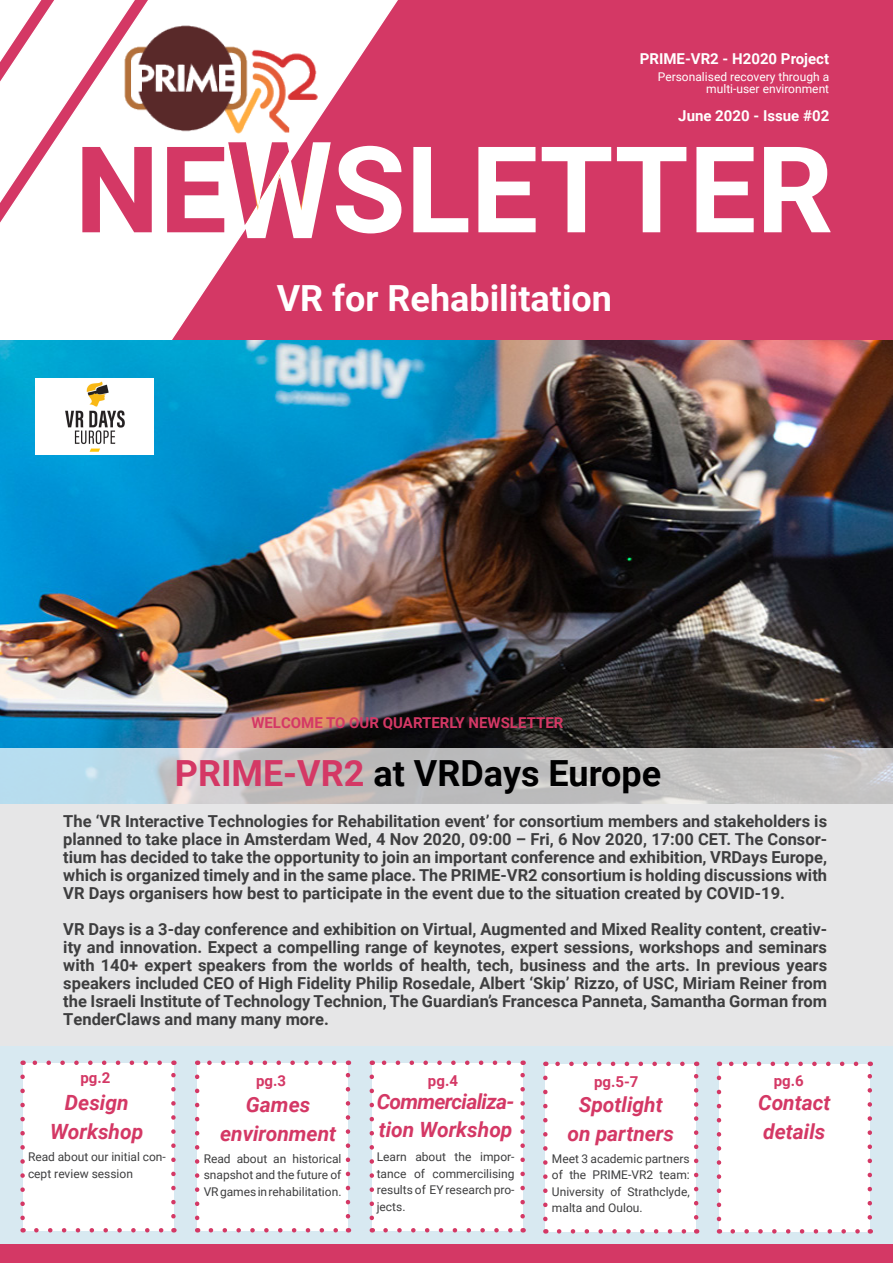
<style>
.page{position:relative;width:893px;height:1263px;background:#fff}
.page>*{position:absolute;margin:0;border:0;box-sizing:border-box;transform-origin:0 0}
.Cover_heading{font:700 120px "Roboto";color:#fff}
.Heading{font:700 36px "Roboto";color:#000001}
.Heading-2{font:700 36px "Roboto";color:#fff}
.Sub_heading{font:italic 700 21px "Roboto";color:#d43865}
.Sub_heading-2{font:italic 700 21px/28.5px "Roboto";letter-spacing:-.035em;color:#d43865}
.Small_Heading_black{font:700 16.5px/18px "Roboto";color:#3e3e3f;text-align:justify}
.Sub_heading_roboto{font:700 15px "Roboto";color:#fff}
.Sub_heading_roboto-2{font:700 15px "Roboto";color:#d43865}
.Sub_heading-3{font:700 15px "Roboto";color:#d43865}
.Main_text_black{font:12px/16.5px "Roboto";color:#3e3e3f;text-align:justify}
.Main_text_black-2{font:12px/12px "Roboto";color:#fff;text-align:right}
.s1{color:#d43865}
.s2{color:#fcad40}
</style>
<div class="page">
<div style="left:0;top:0;width:893px;height:361px;background:#d43865"></div>
<svg style="left:0;top:0;width:409px;height:341px"></svg>
<div style="left:0;top:1244px;width:893px;height:19px;background:#d43865"></div>
<div style="left:0;top:1018px;width:893px;height:226px;background:#d8e9f1"></div>
<img style="left:0;top:341px;width:893px;height:407px">
<svg style="left:0;top:748px;width:893px;height:298px;fill:#e6e6e7"></svg>
<div style="left:372px;top:1063px;width:151px;height:167px;background:#fff"></div>
<svg style="left:385px;top:1228px;width:131px;height:4px"></svg>
<svg style="left:381px;top:1060px;width:128px;height:5px"></svg>
<svg style="left:370px;top:1077px;width:4px;height:155px"></svg>
<svg style="left:520px;top:1060px;width:5px;height:156px"></svg>
<div style="left:23px;top:1063px;width:150px;height:167px;background:#fff"></div>
<svg style="left:36px;top:1228px;width:131px;height:4px"></svg>
<svg style="left:20px;top:1077px;width:5px;height:155px"></svg>
<svg style="left:171px;top:1060px;width:5px;height:156px"></svg>
<svg style="left:23px;top:1060px;width:137px;height:5px"></svg>
<img style="left:151px;top:25px;width:167px;height:109px">
<svg style="left:0;top:0;width:151px;height:227px"></svg>
<div style="left:197px;top:1063px;width:151px;height:167px;background:#fff"></div>
<svg style="left:211px;top:1228px;width:130px;height:4px"></svg>
<svg style="left:207px;top:1060px;width:127px;height:5px"></svg>
<svg style="left:195px;top:1077px;width:4px;height:155px"></svg>
<svg style="left:346px;top:1060px;width:4px;height:156px"></svg>
<div style="left:545px;top:1064px;width:151px;height:167px;background:#fff"></div>
<svg style="left:559px;top:1229px;width:130px;height:4px"></svg>
<svg style="left:555px;top:1061px;width:127px;height:5px"></svg>
<svg style="left:543px;top:1078px;width:5px;height:155px"></svg>
<svg style="left:694px;top:1061px;width:4px;height:156px"></svg>
<div style="left:719px;top:1064px;width:151px;height:167px;background:#fff"></div>
<svg style="left:733px;top:1229px;width:130px;height:4px"></svg>
<svg style="left:729px;top:1061px;width:127px;height:5px"></svg>
<svg style="left:717px;top:1078px;width:4px;height:155px"></svg>
<svg style="left:867px;top:1061px;width:5px;height:156px"></svg>
<img style="left:36px;top:378px;width:118px;height:77px">
<svg style="left:228px;top:142px;width:103px;height:96px"></svg>
<p class="Sub_heading_roboto" style="left:640px;top:48px;width:191px">PRIME-VR2 - H2020 Project</p>
<p class="Main_text_black-2" style="left:658px;top:70px;width:173px">Personalised recovery through a multi-user environment</p>
<p class="Sub_heading_roboto" style="left:678px;top:105px;width:152px">June 2020 - Issue #02</p>
<p class="Cover_heading" style="left:75px;top:106px;width:760px"><span class="s1">NE</span><span class="s2">W</span>SLETTER</p>
<p class="Heading-2" style="left:277px;top:273px;width:337px">VR for Rehabilitation</p>
<p class="Sub_heading_roboto-2" style="left:251px;top:712px;width:313px">WELCOME TO OUR QUARTERLY NEWSLETTER</p>
<p class="Heading" style="left:175px;top:748px;width:488px"><span class="s1">PRIME-VR2</span> at VRDays Europe</p>
<p class="Small_Heading_black" style="left:63px;top:812px;width:765px">The ‘VR Interactive Technologies for Rehabilitation event’ for consortium members and stakeholders is planned to take place in Amsterdam Wed, 4 Nov 2020, 09:00 – Fri, 6 Nov 2020, 17:00 CET. The Consor&shy;tium has decided to take the opportunity to join an important conference and exhibition, VRDays Europe, which is organized timely and in the same place. The PRIME-VR2 consortium is holding discussions with VR Days organisers how best to participate in the event due to the situation created by COVID-19.</p>
<p class="Small_Heading_black" style="left:63px;top:920px;width:765px">VR Days is a 3-day conference and exhibition on Virtual, Augmented and Mixed Reality content, creativ&shy;ity and innovation. Expect a compelling range of keynotes, expert sessions, workshops and seminars with 140+ expert speakers from the worlds of health, tech, business and the arts. In previous years speakers included CEO of High Fidelity Philip Rosedale, Albert ‘Skip’ Rizzo, of USC, Miriam Reiner from the Israeli Institute of Technology Technion, The Guardian’s Francesca Panneta, Samantha Gorman from TenderClaws and many many more.</p>
<p class="Sub_heading-3" style="left:80px;top:1067px;width:31px">pg.2</p>
<p class="Sub_heading" style="left:65px;top:1088px;width:65px">Design</p>
<p class="Sub_heading" style="left:50px;top:1117px;width:94px">Workshop</p>
<p class="Sub_heading-3" style="left:256px;top:1070px;width:31px">pg.3</p>
<p class="Sub_heading-3" style="left:428px;top:1070px;width:31px">pg.4</p>
<p class="Sub_heading-3" style="left:594px;top:1071px;width:46px">pg.5-7</p>
<p class="Sub_heading-3" style="left:774px;top:1070px;width:31px">pg.6</p>
<p class="Sub_heading" style="left:246px;top:1090px;width:66px">Games</p>
<p class="Sub_heading" style="left:220px;top:1118px;width:118px">environment</p>
<p class="Sub_heading-2" style="left:377px;top:1086px;width:139px">Commercializa&shy;tion Workshop</p>
<p class="Sub_heading" style="left:579px;top:1090px;width:86px">Spotlight</p>
<p class="Sub_heading" style="left:758px;top:1088px;width:74px">Contact</p>
<p class="Sub_heading" style="left:763px;top:1117px;width:64px">details</p>
<p class="Sub_heading" style="left:567px;top:1118px;width:108px">on partners</p>
<p class="Main_text_black" style="left:28px;top:1148px;width:139px">Read about our initial con&shy;cept review session</p>
<p class="Main_text_black" style="left:204px;top:1150px;width:139px">Read about an historical snapshot and the future of VR games in rehabilitation.</p>
<p class="Main_text_black" style="left:377px;top:1148px;width:139px">Learn about the impor&shy;tance of commercilising results of EY research pro&shy;jects.</p>
<p class="Main_text_black" style="left:552px;top:1150px;width:139px">Meet 3 academic partners of the PRIME-VR2 team:<br>University of Strathclyde, malta and Oulou.</p>
</div>
